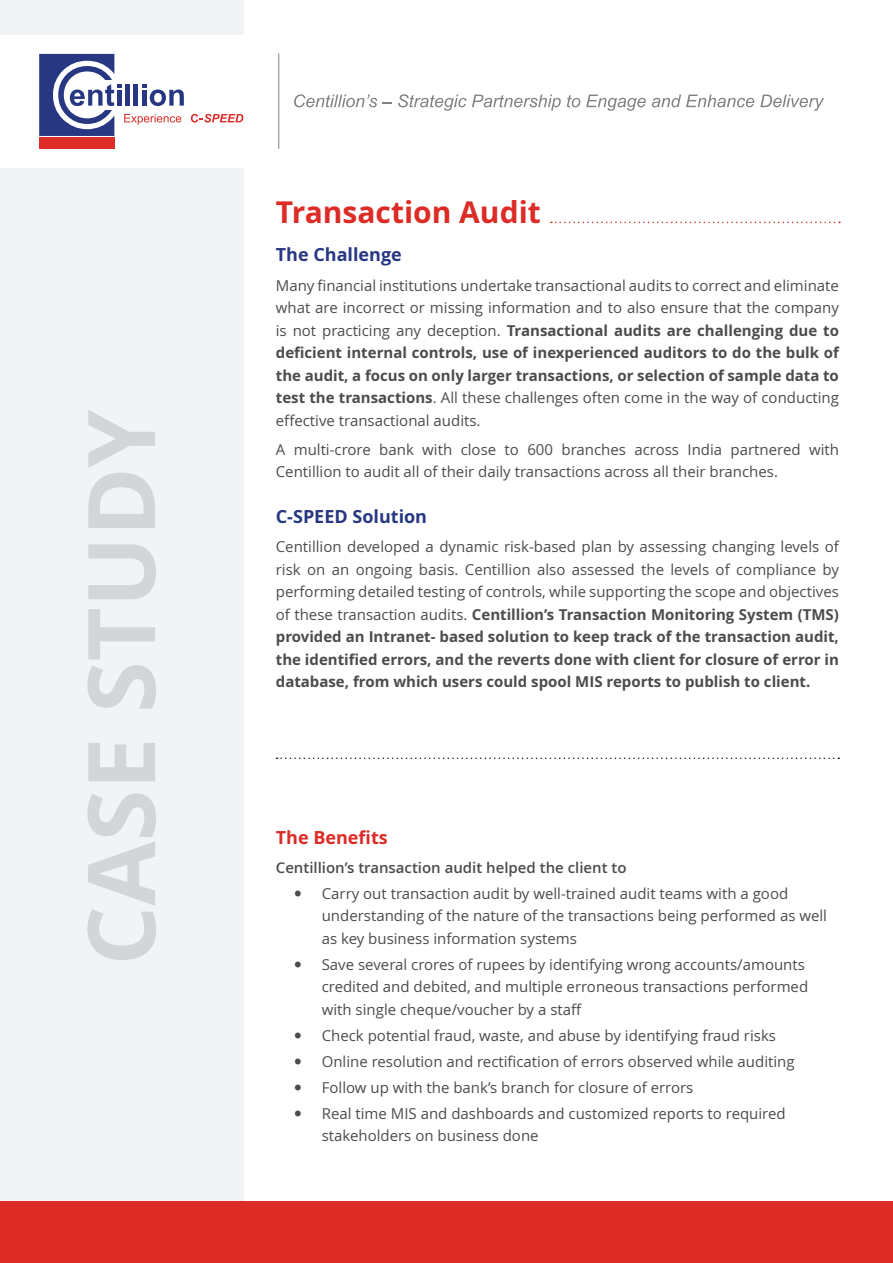
<style>
.page{position:relative;width:893px;height:1263px;background:#fff}
.page>*{position:absolute;margin:0;border:0;box-sizing:border-box;transform-origin:0 0}
.t1{font:700 30px "Open Sans";color:#dd2b26}
.t2{font:700 18px "Open Sans";color:#273782}
.t3{font:700 18px "Open Sans";color:#dd2b26}
.t4{font:15px/22.5px "Open Sans";color:#4b4c4d}
.t5{font:700 15px/22.5px "Open Sans";color:#4b4c4d;text-align:justify}
.t6{font:600 15px "Open Sans";color:#4b4c4d}
.s1{font-weight:700}
.s2{font-weight:400}
</style>
<div class="page">
<div style="left:0;top:168px;width:243px;height:1095px;background:#f2f3f4"></div>
<svg style="left:294px;top:94px;width:98px;height:13px"></svg>
<svg style="left:398px;top:94px;width:68px;height:17px"></svg>
<svg style="left:472px;top:95px;width:89px;height:16px"></svg>
<svg style="left:567px;top:95px;width:13px;height:12px"></svg>
<svg style="left:586px;top:95px;width:60px;height:16px"></svg>
<svg style="left:652px;top:95px;width:102px;height:12px"></svg>
<svg style="left:760px;top:95px;width:64px;height:16px"></svg>
<hr style="left:278px;top:54px;width:1px;height:94px;background:#a8a9ad">
<svg style="left:191px;top:114px;width:52px;height:9px"></svg>
<div style="left:39px;top:137px;width:75px;height:11px;background:#dd2b26"></div>
<svg style="left:39px;top:54px;width:145px;height:82px"></svg>
<svg style="left:87px;top:410px;width:69px;height:550px"></svg>
<div style="left:0;top:1201px;width:893px;height:62px;background:#dd2b26"></div>
<div style="left:0;top:0;width:243px;height:34px;background:#f2f3f4"></div>
<svg style="left:551px;top:222px;width:289px;height:1px"></svg>
<svg style="left:277px;top:757px;width:562px;height:2px"></svg>
<h1 class="t1" style="left:276px;top:195px;width:266px">Transaction Audit</h1>
<p class="t2" style="left:276px;top:245px;width:127px">The Challenge</p>
<p class="t4" style="left:276px;top:274px;width:565px;text-align:justify">Many financial institutions undertake transactional audits to correct and eliminate what are incorrect or missing information and to also ensure that the company is not practicing any deception. <span class="s1">Transactional audits are challenging due to deficient internal controls, use of inexperienced auditors to do the bulk of the audit, a focus on only larger transactions, or selection of sample data to test the transactions</span>. All these challenges often come in the way of conducting effective transactional audits.</p>
<p class="t4" style="left:276px;top:438px;width:565px">A multi-crore bank with close to 600 branches across India partnered with<br>Centillion to audit all of their daily transactions across all their branches.</p>
<p class="t2" style="left:276px;top:506px;width:153px">C-SPEED Solution</p>
<p class="t5" style="left:276px;top:536px;width:565px"><span class="s2">Centillion developed a dynamic risk-based plan by assessing changing levels of risk on an ongoing basis. Centillion also assessed the levels of compliance by performing detailed testing of controls, while supporting the scope and objectives of these transaction audits.</span> Centillion’s Transaction Monitoring System (TMS) provided an Intranet- based solution to keep track of the transaction audit, the identified errors, and the reverts done with client for closure of error in database, from which users could spool MIS reports to publish to client.</p>
<p class="t3" style="left:276px;top:827px;width:113px">The Benefits</p>
<p class="t6" style="left:276px;top:859px;width:352px">Centillion’s transaction audit helped the client to</p>
<p class="t4" style="left:322px;top:882px;width:507px">Carry out transaction audit by well-trained audit teams with a good understanding of the nature of the transactions being performed as well as key business information systems</p>
<p class="t4" style="left:322px;top:953px;width:488px">Save several crores of rupees by identifying wrong accounts/amounts credited and debited, and multiple erroneous transactions performed with single cheque/voucher by a staff</p>
<p class="t4" style="left:322px;top:1023px;width:474px;line-height:26px">Check potential fraud, waste, and abuse by identifying fraud risks Online resolution and rectification of errors observed while auditing Follow up with the bank’s branch for closure of errors<br>Real time MIS and dashboards and customized reports to required</p>
<p class="t4" style="left:322px;top:1125px;width:218px">stakeholders on business done</p>
</div>
